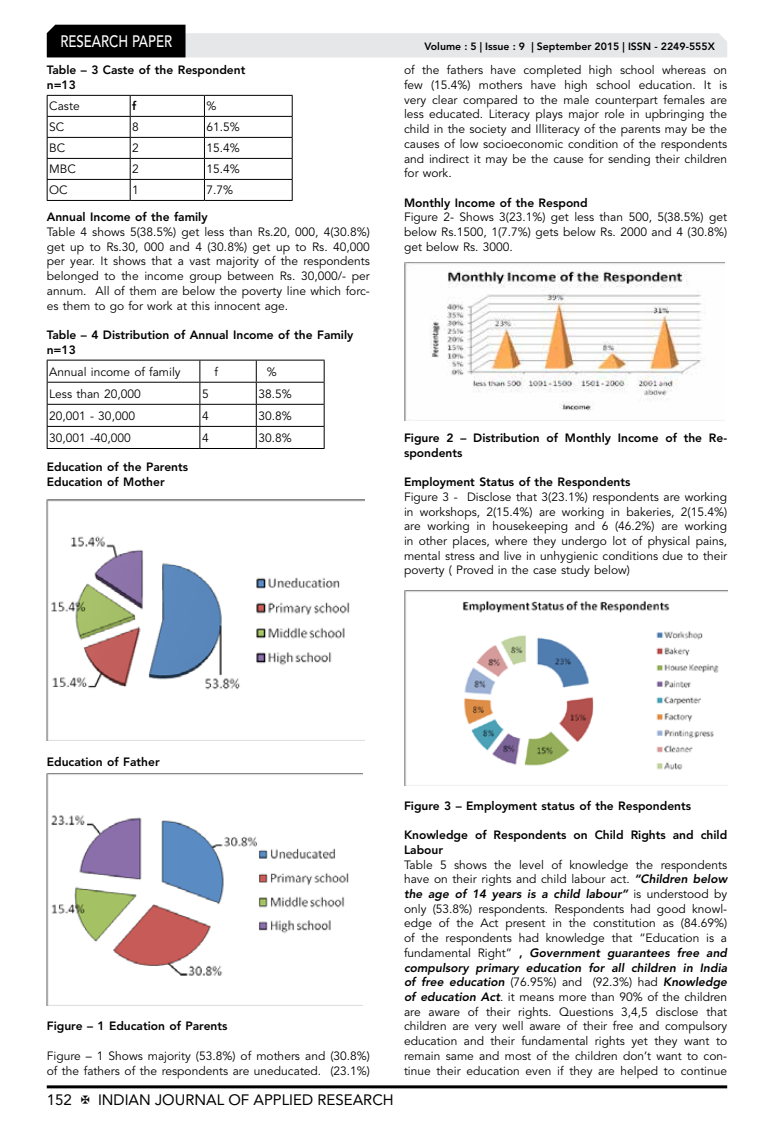
<style>
.page{position:relative;width:774px;height:1136px;background:#fff}
.page>*{position:absolute;margin:0;border:0;box-sizing:border-box;transform-origin:0 0}
.t1{font:500 16.5px "Avenir LT Std";color:#fff;scale:.8 1}
.t2{font:15px "Avenir LT Std";color:#000}
.t3{font:12px/14.7px "Avenir LT Std";color:#000;text-align:justify}
.t4{font:800 12px/14.7px "Avenir LT Std";color:#000}
.t5{font:800 10.5px "Avenir LT Std";color:#000}
.s1{font-weight:800;font-style:italic}
.s2{font-weight:800}
</style>
<div class="page">
<hr style="left:47px;top:1085px;width:680px;height:3px;background:#000">
<svg style="left:47px;top:25px;width:680px;height:32px"></svg>
<svg style="left:47px;top:95px;width:246px;height:105px"></svg>
<hr style="left:47px;top:200px;width:83px;height:1px;background:#000">
<hr style="left:130px;top:200px;width:74px;height:1px;background:#000">
<hr style="left:204px;top:200px;width:89px;height:1px;background:#000">
<svg style="left:47px;top:360px;width:278px;height:88px"></svg>
<hr style="left:47px;top:448px;width:153px;height:1px;background:#000">
<hr style="left:200px;top:448px;width:56px;height:1px;background:#000">
<hr style="left:256px;top:448px;width:68px;height:1px;background:#000">
<img style="left:47px;top:500px;width:317px;height:240px">
<img style="left:47px;top:773px;width:316px;height:232px">
<img style="left:404px;top:263px;width:321px;height:157px">
<img style="left:404px;top:591px;width:324px;height:194px">
<h1 class="t1" style="left:60px;top:32px;width:139px">RESEARCH PAPER</h1>
<p class="t4" style="left:47px;top:63px;width:200px">Table – 3 Caste of the Respondent n=13</p>
<p class="t3" style="left:49px;top:99px;width:32px">Caste</p>
<p class="t4" style="left:132px;top:99px;width:6px">f</p>
<p class="t3" style="left:207px;top:99px;width:11px">%</p>
<p class="t3" style="left:49px;top:120px;width:17px">SC</p>
<p class="t3" style="left:132px;top:120px;width:8px">8</p>
<p class="t3" style="left:207px;top:120px;width:35px">61.5%</p>
<p class="t3" style="left:49px;top:141px;width:18px">BC</p>
<p class="t3" style="left:132px;top:141px;width:8px">2</p>
<p class="t3" style="left:207px;top:141px;width:35px">15.4%</p>
<p class="t3" style="left:49px;top:162px;width:28px">MBC</p>
<p class="t3" style="left:132px;top:162px;width:8px">2</p>
<p class="t3" style="left:207px;top:162px;width:35px">15.4%</p>
<p class="t3" style="left:49px;top:183px;width:20px">OC</p>
<p class="t3" style="left:132px;top:183px;width:8px">1</p>
<p class="t3" style="left:207px;top:183px;width:28px">7.7%</p>
<p class="t4" style="left:47px;top:210px;width:162px">Annual Income of the family</p>
<p class="t3" style="left:47px;top:225px;width:325px">Table 4 shows 5(38.5%) get less than Rs.20, 000, 4(30.8%) get up to Rs.30, 000 and 4 (30.8%) get up to Rs. 40,000 per year. It shows that a vast majority of the respondents belonged to the income group between Rs. 30,000/- per annum. All of them are below the poverty line which forc&shy;es them to go for work at this innocent age.</p>
<p class="t4" style="left:47px;top:327px;width:308px">Table – 4 Distribution of Annual Income of the Family n=13</p>
<p class="t3" style="left:49px;top:364px;width:133px">Annual income of family</p>
<p class="t3" style="left:214px;top:364px;width:5px">f</p>
<p class="t3" style="left:267px;top:364px;width:11px">%</p>
<p class="t3" style="left:49px;top:386px;width:93px">Less than 20,000</p>
<p class="t3" style="left:202px;top:386px;width:8px">5</p>
<p class="t3" style="left:258px;top:386px;width:35px">38.5%</p>
<p class="t3" style="left:49px;top:408px;width:87px">20,001 - 30,000</p>
<p class="t3" style="left:202px;top:408px;width:8px">4</p>
<p class="t3" style="left:258px;top:408px;width:35px">30.8%</p>
<p class="t3" style="left:49px;top:431px;width:83px">30,001 -40,000</p>
<p class="t3" style="left:202px;top:431px;width:8px">4</p>
<p class="t3" style="left:258px;top:431px;width:35px">30.8%</p>
<p class="t4" style="left:47px;top:460px;width:143px">Education of the Parents<br>Education of Mother</p>
<p class="t5" style="left:424px;top:41px;width:292px">Volume : 5 | Issue : 9 | September 2015 | ISSN - 2249-555X</p>
<p class="t3" style="left:404px;top:63px;width:325px">of the fathers have completed high school whereas on few (15.4%) mothers have high school education. It is very clear compared to the male counterpart females are less educated. Literacy plays major role in upbringing the child in the society and Illiteracy of the parents may be the causes of low socioeconomic condition of the respondents and indirect it may be the cause for sending their children for work.</p>
<p class="t4" style="left:404px;top:195px;width:185px">Monthly Income of the Respond</p>
<p class="t3" style="left:404px;top:210px;width:325px">Figure 2- Shows 3(23.1%) get less than 500, 5(38.5%) get below Rs.1500, 1(7.7%) gets below Rs. 2000 and 4 (30.8%) get below Rs. 3000.</p>
<p class="t4" style="left:404px;top:430px;width:325px">Figure 2 – Distribution of Monthly Income of the Re&shy;spondents</p>
<p class="t4" style="left:404px;top:474px;width:228px">Employment Status of the Respondents</p>
<p class="t3" style="left:404px;top:489px;width:325px">Figure 3 - Disclose that 3(23.1%) respondents are working in workshops, 2(15.4%) are working in bakeries, 2(15.4%) are working in housekeeping and 6 (46.2%) are working in other places, where they undergo lot of physical pains, mental stress and live in unhygienic conditions due to their poverty ( Proved in the case study below)</p>
<p class="t4" style="left:47px;top:754px;width:114px">Education of Father</p>
<p class="t4" style="left:47px;top:1018px;width:182px">Figure – 1 Education of Parents</p>
<p class="t3" style="left:47px;top:1048px;width:325px">Figure – 1 Shows majority (53.8%) of mothers and (30.8%) of the fathers of the respondents are uneducated. (23.1%)</p>
<p class="t2" style="left:47px;top:1090px;width:27px">152</p>
<p class="t2" style="left:98px;top:1090px;width:297px">INDIAN JOURNAL OF APPLIED RESEARCH</p>
<p class="t4" style="left:404px;top:798px;width:289px">Figure 3 – Employment status of the Respondents</p>
<p class="t4" style="left:404px;top:827px;width:325px">Knowledge of Respondents on Child Rights and child<br>Labour</p>
<p class="t3" style="left:404px;top:857px;width:325px">Table 5 shows the level of knowledge the respondents have on their rights and child labour act. <span class="s1">“Children below the age of 14 years is a child labour”</span> is understood by only (53.8%) respondents. Respondents had good knowl&shy;edge of the Act present in the constitution as (84.69%) of the respondents had knowledge that “Education is a fundamental Right” <span class="s2">,</span> <span class="s1">Government guarantees free and compulsory primary education for all children in India of free education</span> (76.95%) and (92.3%) had <span class="s1">Knowledge of education Act</span>. it means more than 90% of the children are aware of their rights. Questions 3,4,5 disclose that children are very well aware of their free and compulsory education and their fundamental rights yet they want to remain same and most of the children don’t want to con&shy;tinue their education even if they are helped to continue</p>
</div>
